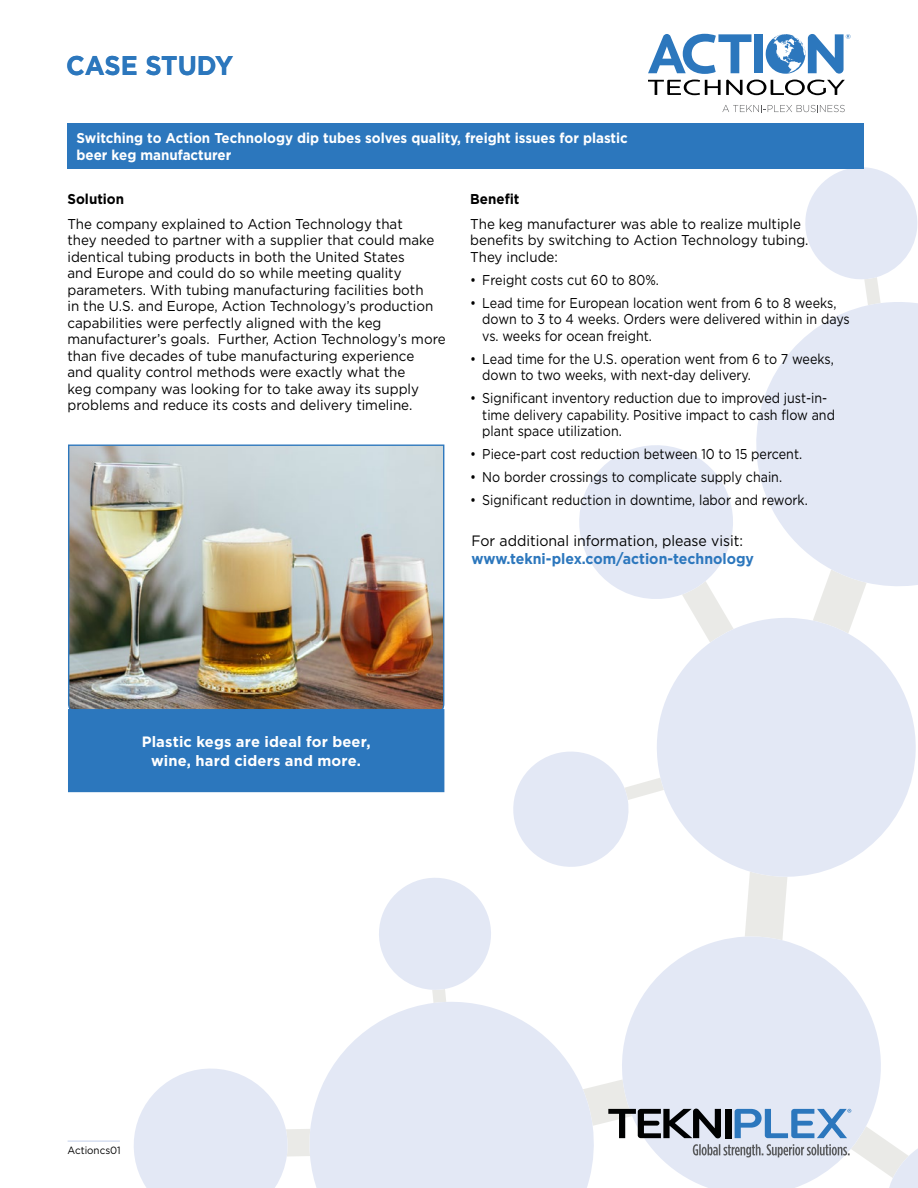
<style>
.page{position:relative;width:918px;height:1188px;background:#fff}
.page>*{position:absolute;margin:0;border:0;box-sizing:border-box;transform-origin:0 0}
.t1{font:700 27px "Gotham";color:#2c77bd;scale:.94 1}
.t2{font:700 15px/19.5px "Gotham";letter-spacing:.01em;color:#fff;text-align:center}
.t3{font:15px "Gotham";color:#000;scale:.94 1}
.t4{font:700 15px "Gotham";color:#2c77bd;scale:.94 1}
.t5{font:14.25px/16.5px "Gotham";color:#000;scale:.94 1}
.t6{font:14.25px/16.5px "Gotham";color:#000;scale:.88 1}
.t7{font:700 14.25px/16.5px "Gotham";color:#fff;scale:.94 1}
.t8{font:700 14.25px "Gotham";color:#000;scale:.94 1}
.t9{font:10.5px "Gotham";color:#000;scale:.94 1}
</style>
<div class="page">
<svg style="left:745px;top:877px;width:42px;height:59px;background:#ecece9"></svg>
<svg style="left:814px;top:587px;width:51px;height:30px"></svg>
<svg style="left:513px;top:751px;width:144px;height:116px"></svg>
<svg style="left:379px;top:878px;width:112px;height:123px"></svg>
<svg style="left:134px;top:1068px;width:175px;height:120px"></svg>
<svg style="left:622px;top:936px;width:259px;height:143px;fill:#e3e8f5"></svg>
<svg style="left:657px;top:617px;width:259px;height:260px;fill:#e3e8f5"></svg>
<svg style="left:309px;top:1001px;width:274px;height:187px;fill:#e3e8f5"></svg>
<svg style="left:802px;top:167px;width:116px;height:131px"></svg>
<svg style="left:756px;top:298px;width:162px;height:289px;fill:#e3e8f5"></svg>
<svg style="left:579px;top:445px;width:165px;height:198px"></svg>
<svg style="left:722px;top:105px;width:123px;height:7px"></svg>
<svg style="left:648px;top:34px;width:103px;height:40px"></svg>
<div style="left:754px;top:34px;width:9px;height:39px;background:#2c77bd"></div>
<svg style="left:648px;top:80px;width:197px;height:15px"></svg>
<svg style="left:766px;top:34px;width:85px;height:40px"></svg>
<svg style="left:583px;top:1079px;width:335px;height:109px"></svg>
<div style="left:68px;top:123px;width:796px;height:45px;background:#2c77bd"></div>
<hr style="left:68px;top:1140px;width:52px;height:2px;background:#bbcae8">
<img style="left:68px;top:444px;width:377px;height:274px">
<div style="left:69px;top:710px;width:375px;height:81px;background:#2c77bd"></div>
<div style="left:68px;top:709px;width:376px;height:83px;border:2px solid #2c77bd"></div>
<h1 class="t1" style="left:66px;top:48px;width:179px">CASE STUDY</h1>
<p class="t7" style="left:76px;top:130px;width:588px">Switching to Action Technology dip tubes solves quality, freight issues for plastic beer keg manufacturer</p>
<p class="t8" style="left:67px;top:189px;width:62px">Solution</p>
<p class="t5" style="left:67px;top:215px;width:404px">The company explained to Action Technology that<br>they needed to partner with a supplier that could make identical tubing products in both the United States<br>and Europe and could do so while meeting quality parameters. With tubing manufacturing facilities both<br>in the U.S. and Europe, Action Technology’s production capabilities were perfectly aligned with the keg manufacturer’s goals. Further, Action Technology’s more than five decades of tube manufacturing experience<br>and quality control methods were exactly what the<br>keg company was looking for to take away its supply problems and reduce its costs and delivery timeline.</p>
<p class="t8" style="left:470px;top:189px;width:54px">Benefit</p>
<p class="t5" style="left:470px;top:215px;width:361px">The keg manufacturer was able to realize multiple benefits by switching to Action Technology tubing.<br>They include:</p>
<p class="t6" style="left:470px;top:271px;width:216px">• Freight costs cut 60 to 80%.</p>
<p class="t6" style="left:482px;top:294px;width:419px;text-indent:-12px">• Lead time for European location went from 6 to 8 weeks, down to 3 to 4 weeks. Orders were delivered within in days vs. weeks for ocean freight.</p>
<p class="t6" style="left:482px;top:350px;width:401px;text-indent:-12px">• Lead time for the U.S. operation went from 6 to 7 weeks, down to two weeks, with next-day delivery.</p>
<p class="t6" style="left:482px;top:390px;width:402px;text-indent:-12px">• Significant inventory reduction due to improved just-in&shy;time delivery capability. Positive impact to cash flow and plant space utilization.</p>
<p class="t6" style="left:470px;top:446px;width:379px">• Piece-part cost reduction between 10 to 15 percent.</p>
<p class="t6" style="left:470px;top:469px;width:356px">• No border crossings to complicate supply chain.</p>
<p class="t6" style="left:470px;top:492px;width:385px">• Significant reduction in downtime, labor and rework.</p>
<p class="t3" style="left:471px;top:531px;width:291px">For additional information, please visit:</p>
<p class="t4" style="left:471px;top:549px;width:302px">www.tekni-plex.com/action-technology</p>
<p class="t2" style="left:142px;top:732px;width:230px">Plastic kegs are ideal for beer, wine, hard ciders and more.</p>
<p class="t9" style="left:68px;top:1144px;width:58px">Actioncs01</p>
</div>
